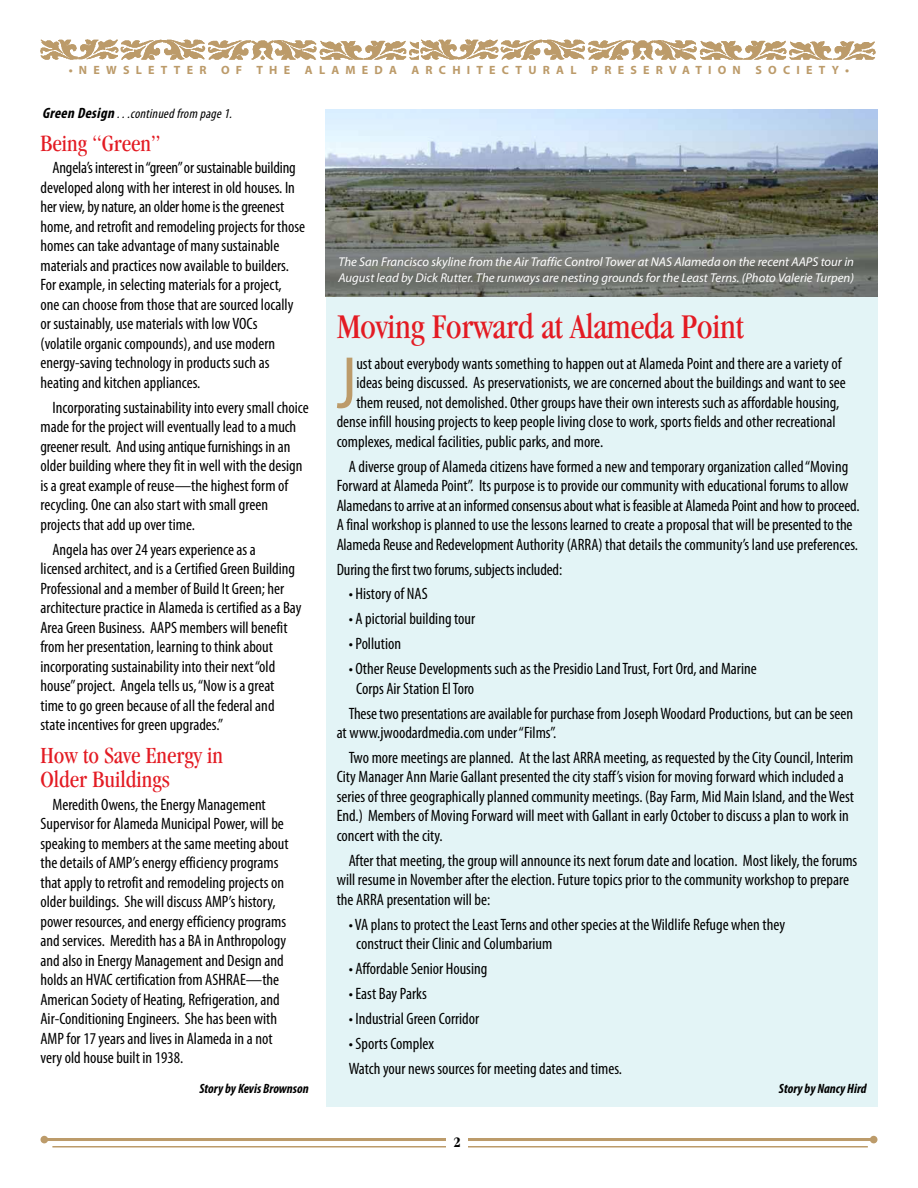
<style>
.page{position:relative;width:918px;height:1188px;background:#fff}
.page>*{position:absolute;margin:0;border:0;box-sizing:border-box;transform-origin:0 0}
.t1{font:condensed 74.4px "Myriad Pro";color:#bc9b6a}
.t2{font:condensed 36px "Garamond";letter-spacing:-.01em;color:#e31b23}
.t3{font:condensed 24px/24px "Garamond";color:#e31b23}
.t4{font:condensed 16.5px/19.5px "Myriad Pro";color:#000}
.t5{font:700 condensed 16.5px "Garamond";color:#000}
.t6{font:700 condensed 15px "Garamond";color:#000}
.t7{font:italic 700 condensed 13.5px "Myriad Pro";color:#000}
.t8{font:italic condensed 13.5px "Myriad Pro";color:#000}
.t9{font:italic 12.75px/15.8px "Myriad Pro";color:#fff}
.t10{font:700 12px "Myriad Pro";letter-spacing:.52em;color:#bc9b6a}
.s1{font-weight:700;font-size:15px}
</style>
<div class="page">
<img style="left:40px;top:40px;width:836px;height:20px">
<div style="left:326px;top:110px;width:552px;height:997px;background:#e3f4f6"></div>
<img style="left:326px;top:110px;width:552px;height:187px">
<hr style="left:45px;top:1138px;width:828px;height:3px;background:#bc9b6a">
<div style="left:870px;top:1136px;width:7px;height:7px;background:#bc9b6a;border-radius:50%"></div>
<div style="left:40px;top:1136px;width:8px;height:7px;background:#bc9b6a;border-radius:50%"></div>
<hr style="left:52px;top:1146px;width:816px;height:2px;background:#bc9b6a">
<div style="left:447px;top:1126px;width:21px;height:31px;background:#fff"></div>
<p class="t10" style="left:69px;top:62px;width:329px">•NEWSLETTER OF THE ALAMEDA</p>
<p class="t10" style="left:412px;top:62px;width:329px">ARCHITECTURAL PRESERVATION</p>
<p class="t10" style="left:756px;top:62px;width:95px">SOCIETY•</p>
<p class="t8" style="left:42px;top:105px;width:195px"><span class="s1">Green Design</span> ...continuedfrom page1.</p>
<h3 class="t3" style="left:40px;top:131px;width:121px">Being “Green”</h3>
<p class="t4" style="left:41px;top:158px;width:266px;text-indent:12px">Angela’s interest in “green” or sustainable building developed along with her interest in old houses. In her view, by nature, an older home is the greenest home, and retrofit and remodeling projects for those homes can take advantage of many sustainable materials and practices now available to builders.<br>For example, in selecting materials for a project,<br>one can choose from those that are sourced locally or sustainably, use materials with low VOCs<br>(volatile organic compounds), and use modern energy-saving technology in products such as heating and kitchen appliances.</p>
<p class="t4" style="left:41px;top:397px;width:270px;text-indent:12px">Incorporating sustainability into every small choice made for the project will eventually lead to a much greener result. And using antique furnishings in an older building where they fit in well with the design is a great example of reuse—the highest form of recycling. One can also start with small green projects that add up over time.</p>
<p class="t4" style="left:41px;top:539px;width:263px;text-indent:12px">Angela has over 24 years experience as a<br>licensed architect, and is a Certified Green Building Professional and a member of Build It Green; her architecture practice in Alameda is certified as a Bay Area Green Business. AAPS members will benefit from her presentation, learning to think about incorporating sustainability into their next “old house” project. Angela tells us, “Now is a great time to go green because of all the federal and state incentives for green upgrades.”</p>
<h3 class="t3" style="left:40px;top:743px;width:184px">How to Save Energy in<br>Older Buildings</h3>
<p class="t4" style="left:41px;top:794px;width:250px;text-indent:12px">Meredith Owens, the Energy Management Supervisor for Alameda Municipal Power, will be speaking to members at the same meeting about the details of AMP’s energy efficiency programs that apply to retrofit and remodeling projects on older buildings. She will discuss AMP’s history, power resources, and energy efficiency programs and services. Meredith has a BA in Anthropology and also in Energy Management and Design and holds an HVAC certification from ASHRAE—the American Society of Heating, Refrigeration, and Air-Conditioning Engineers. She has been with AMP for 17 years and lives in Alameda in a not very old house built in 1938.</p>
<p class="t7" style="left:200px;top:1081px;width:111px">Story by Kevis Brownson</p>
<p class="t9" style="left:338px;top:254px;width:517px">The San Francisco skyline from the Air Traffic Control Tower at NAS Alameda on the recent AAPS tour in<br>August lead by Dick Rutter. The runways are nesting grounds for the Least Terns. (Photo Valerie Turpen)</p>
<h2 class="t2" style="left:337px;top:307px;width:409px">Moving Forward at Alameda Point</h2>
<h1 class="t1" style="left:337px;top:338px;width:21px">J</h1>
<p class="t4" style="left:356px;top:353px;width:487px">ust about everybody wants something to happen out at Alameda Point and there are a variety of</p>
<p class="t4" style="left:356px;top:373px;width:491px">ideas being discussed. As preservationists, we are concerned about the buildings and want to see</p>
<p class="t4" style="left:356px;top:392px;width:484px">them reused, not demolished. Other groups have their own interests such as affordable housing,</p>
<p class="t4" style="left:337px;top:412px;width:501px">dense infill housing projects to keep people living close to work, sports fields and other recreational</p>
<p class="t4" style="left:337px;top:431px;width:268px">complexes, medical facilities, public parks, and more.</p>
<p class="t4" style="left:337px;top:456px;width:524px;text-indent:12px">A diverse group of Alameda citizens have formed a new and temporary organization called “Moving Forward at Alameda Point”. Its purpose is to provide our community with educational forums to allow Alamedans to arrive at an informed consensus about what is feasible at Alameda Point and how to proceed.<br>A final workshop is planned to use the lessons learned to create a proposal that will be presented to the Alameda Reuse and Redevelopment Authority (ARRA) that details the community’s land use preferences.</p>
<p class="t4" style="left:337px;top:559px;width:227px">During the first two forums, subjects included:</p>
<p class="t4" style="left:349px;top:584px;width:80px">• History of NAS</p>
<p class="t4" style="left:349px;top:609px;width:128px">• A pictorial building tour</p>
<p class="t4" style="left:349px;top:634px;width:54px">• Pollution</p>
<p class="t4" style="left:356px;top:659px;width:402px;text-indent:-8px">• Other Reuse Developments such as the Presidio Land Trust, Fort Ord, and Marine<br>Corps Air Station El Toro</p>
<p class="t4" style="left:337px;top:703px;width:518px;text-indent:12px">These two presentations are available for purchase from Joseph Woodard Productions, but can be seen at www.jwoodardmedia.com under “Films”.</p>
<p class="t4" style="left:337px;top:748px;width:519px;text-indent:12px">Two more meetings are planned. At the last ARRA meeting, as requested by the City Council, Interim City Manager Ann Marie Gallant presented the city staff’s vision for moving forward which included a series of three geographically planned community meetings. (Bay Farm, Mid Main Island, and the West End.) Members of Moving Forward will meet with Gallant in early October to discuss a plan to work in concert with the city.</p>
<p class="t4" style="left:337px;top:850px;width:522px;text-indent:12px">After that meeting, the group will announce its next forum date and location. Most likely, the forums will resume in November after the election. Future topics prior to the community workshop to prepare the ARRA presentation will be:</p>
<p class="t4" style="left:356px;top:914px;width:430px;text-indent:-8px">• VA plans to protect the Least Terns and other species at the Wildlife Refuge when they construct their Clinic and Columbarium</p>
<p class="t4" style="left:349px;top:959px;width:140px">• Affordable Senior Housing</p>
<p class="t4" style="left:349px;top:984px;width:80px">• East Bay Parks</p>
<p class="t4" style="left:349px;top:1009px;width:132px">• Industrial Green Corridor</p>
<p class="t4" style="left:349px;top:1031px;width:275px;line-height:24.9px">• Sports Complex<br>Watch your news sources for meeting dates and times.</p>
<p class="t7" style="left:779px;top:1080px;width:89px">Story by Nancy Hird</p>
<p class="t5" style="left:453px;top:1133px;width:10px">0</p>
<p class="t6" style="left:454px;top:1134px;width:9px">2</p>
</div>
